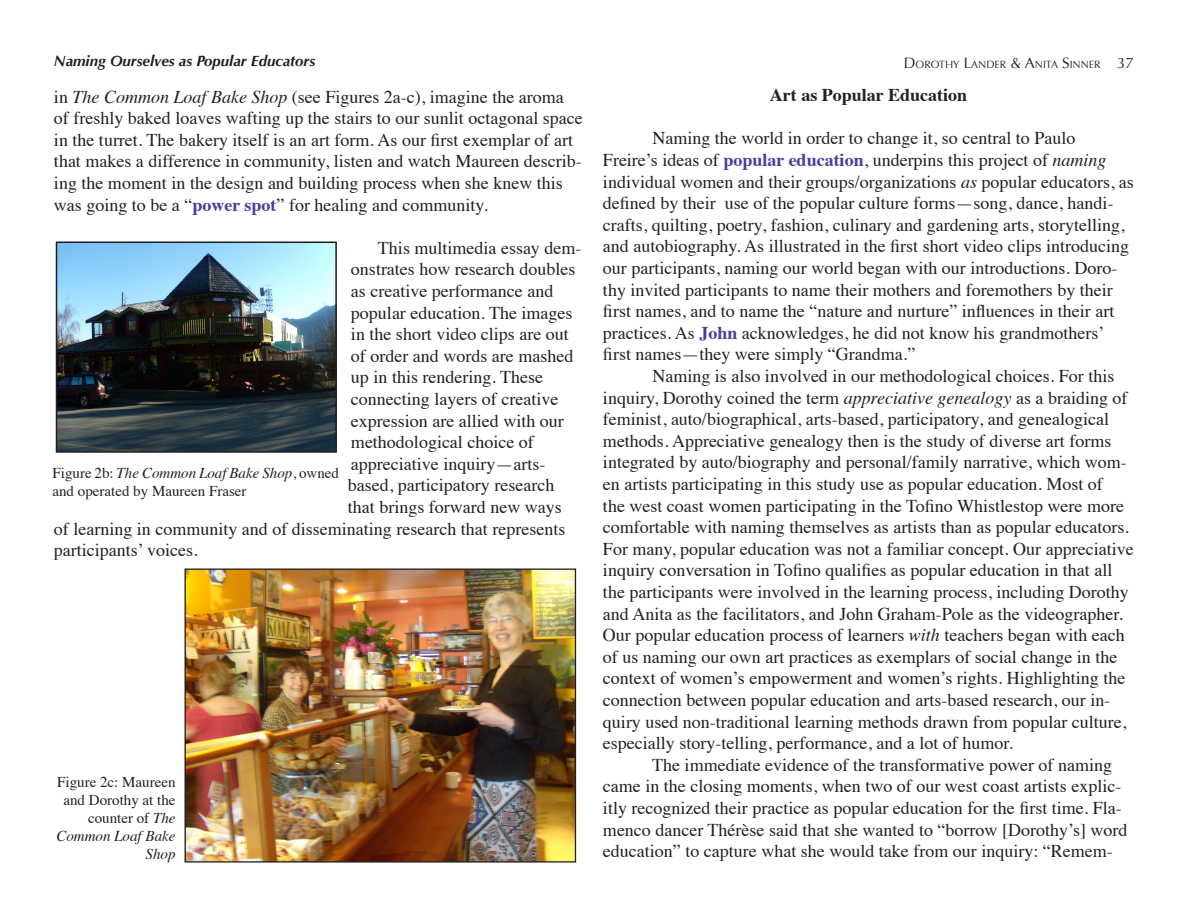
<style>
.page{position:relative;width:1188px;height:918px;background:#fff}
.page>*{position:absolute;margin:0;border:0;box-sizing:border-box;transform-origin:0 0}
.t1{font:18px/21.6px "Times";color:#231f20}
.t2{font:700 18px "Times";color:#231f20}
.t3{font:15px/18px "Times";color:#231f20}
.t4{font:italic 700 15px "Optima";color:#231f20}
.t5{font:10.5px "Optima";color:#231f20}
.s1{font-size:15px}
.s2{font-style:italic}
.s3{font-weight:700;color:#4d3aa1}
</style>
<div class="page">
<img style="left:187px;top:571px;width:387px;height:290px">
<div style="left:185px;top:569px;width:391px;height:294px;border:1px solid #231f20"></div>
<img style="left:59px;top:245px;width:275px;height:205px">
<div style="left:56px;top:242px;width:281px;height:211px;border:2px solid #231f20"></div>
<p class="t4" style="left:54px;top:52px;width:263px">Naming Ourselves as Popular Educators</p>
<p class="t5" style="left:904px;top:59px;width:232px"><span class="s1">D</span>OROTHY <span class="s1">L</span>ANDER <span class="s1">&amp; A</span>NITA <span class="s1">S</span>INNER <span class="s1">37</span></p>
<p class="t1" style="left:54px;top:84px;width:530px">in <span class="s2">The Common Loaf Bake Shop</span> (see Figures 2a-c), imagine the aroma of freshly baked loaves wafting up the stairs to our sunlit octagonal space in the turret. The bakery itself is an art form. As our first exemplar of art that makes a difference in community, listen and watch Maureen describ&shy;ing the moment in the design and building process when she knew this was going to be a “<span class="s3">power spot</span>” for healing and community.</p>
<p class="t1" style="left:378px;top:235px;width:205px">This multimedia essay dem-</p>
<p class="t1" style="left:351px;top:257px;width:226px">onstrates how research doubles</p>
<p class="t1" style="left:351px;top:279px;width:204px">as creative performance and</p>
<p class="t1" style="left:351px;top:300px;width:223px">popular education. The images</p>
<p class="t1" style="left:351px;top:322px;width:219px">in the short video clips are out</p>
<p class="t1" style="left:351px;top:343px;width:224px">of order and words are mashed</p>
<p class="t1" style="left:351px;top:365px;width:194px">up in this rendering. These</p>
<p class="t1" style="left:351px;top:387px;width:209px">connecting layers of creative</p>
<p class="t1" style="left:351px;top:408px;width:214px">expression are allied with our</p>
<p class="t1" style="left:351px;top:430px;width:184px">methodological choice of</p>
<p class="t1" style="left:351px;top:451px;width:196px">appreciative inquiry—arts-</p>
<p class="t1" style="left:348px;top:473px;width:208px">based, participatory research</p>
<p class="t1" style="left:348px;top:495px;width:215px">that brings forward new ways</p>
<p class="t1" style="left:54px;top:516px;width:513px">of learning in community and of disseminating research that represents</p>
<p class="t1" style="left:54px;top:538px;width:145px">participants’ voices.</p>
<p class="t2" style="left:770px;top:78px;width:199px">Art as Popular Education</p>
<p class="t1" style="left:603px;top:126px;width:532px;text-indent:50px">Naming the world in order to change it, so central to Paulo Freire’s ideas of <span class="s3">popular education</span>, underpins this project of <span class="s2">naming </span>individual women and their groups/organizations <span class="s2">as</span> popular educators, as defined by their use of the popular culture forms—song, dance, handi&shy;crafts, quilting, poetry, fashion, culinary and gardening arts, storytelling, and autobiography. As illustrated in the first short video clips introducing our participants, naming our world began with our introductions. Doro&shy;thy invited participants to name their mothers and foremothers by their first names, and to name the “nature and nurture” influences in their art practices. As <span class="s3">John</span> acknowledges, he did not know his grandmothers’ first names—they were simply “Grandma.”</p>
<p class="t1" style="left:603px;top:364px;width:532px;text-indent:50px">Naming is also involved in our methodological choices. For this inquiry, Dorothy coined the term <span class="s2">appreciative genealogy</span> as a braiding of feminist, auto/biographical, arts-based, participatory, and genealogical methods. Appreciative genealogy then is the study of diverse art forms integrated by auto/biography and personal/family narrative, which wom&shy;en artists participating in this study use as popular education. Most of<br>the west coast women participating in the Tofino Whistlestop were more comfortable with naming themselves as artists than as popular educators.<br>For many, popular education was not a familiar concept. Our appreciative inquiry conversation in Tofino qualifies as popular education in that all the participants were involved in the learning process, including Dorothy and Anita as the facilitators, and John Graham-Pole as the videographer.<br>Our popular education process of learners <span class="s2">with</span> teachers began with each of us naming our own art practices as exemplars of social change in the context of women’s empowerment and women’s rights. Highlighting the connection between popular education and arts-based research, our in&shy;quiry used non-traditional learning methods drawn from popular culture, especially story-telling, performance, and a lot of humor.</p>
<p class="t1" style="left:603px;top:752px;width:526px;text-indent:49px">The immediate evidence of the transformative power of naming came in the closing moments, when two of our west coast artists explic&shy;itly recognized their practice as popular education for the first time. Fla&shy;menco dancer Thérèse said that she wanted to “borrow [Dorothy’s] word education” to capture what she would take from our inquiry: “Remem-</p>
<p class="t3" style="left:52px;top:463px;width:288px">Figure 2b: <span class="s2">The Common Loaf Bake Shop</span>, owned and operated by Maureen Fraser</p>
<p class="t3" style="left:56px;top:771px;width:121px;text-align:right">Figure 2c: Maureen and Dorothy at the counter of <span class="s2">The<br>Common Loaf Bake<br>Shop</span></p>
</div>
